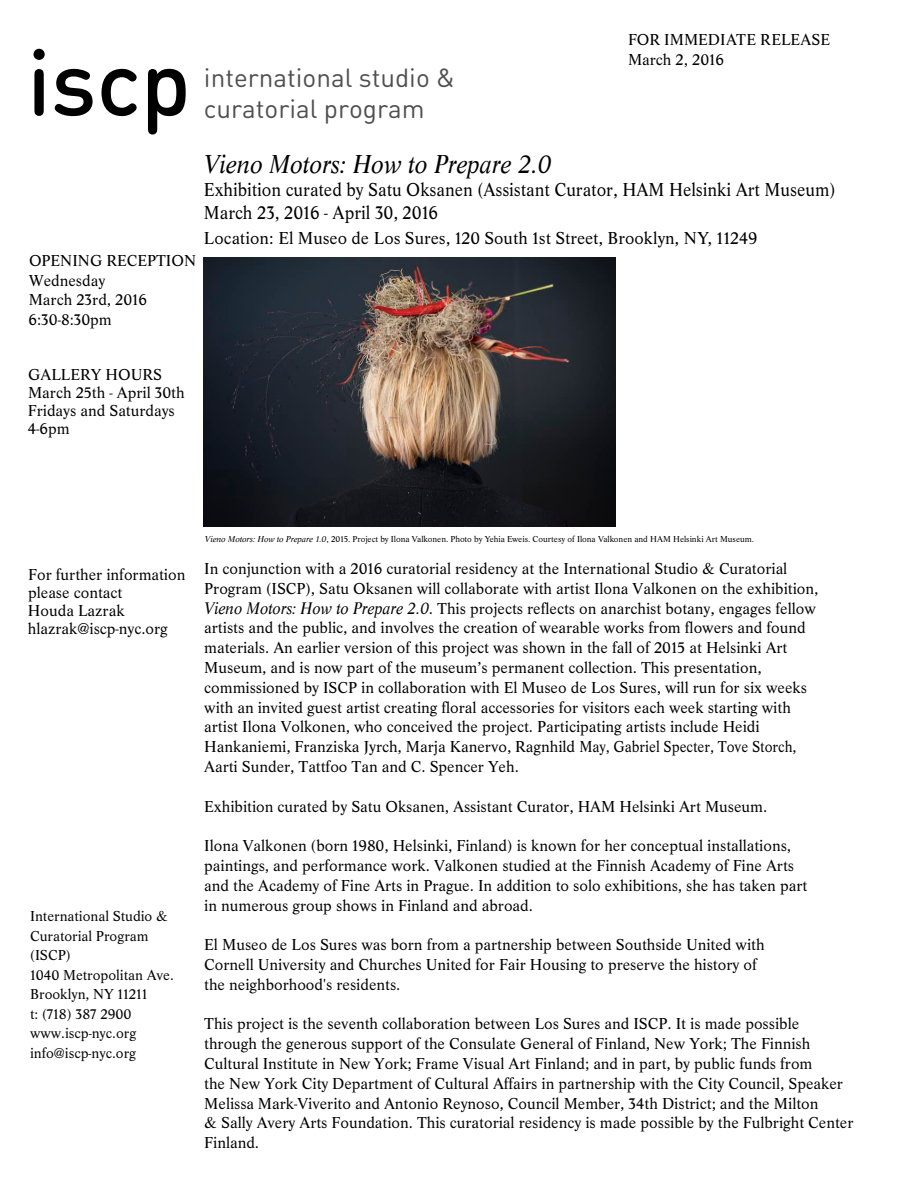
<style>
.page{position:relative;width:918px;height:1188px;background:#fff}
.page>*{position:absolute;margin:0;border:0;box-sizing:border-box;transform-origin:0 0}
.t1{font:500 91.05px "DIN Round OT";color:#000}
.t2{font:italic 27px "Life";color:#000;scale:.95 1}
.t3{font:25.95px/31.2px "DIN Round OT";color:#505050}
.t4{font:19.5px/23.4px "Life T Regu Ro 1";color:#000;scale:.95 1}
.t5{font:18px "Life T Regu Ro 1";color:#000}
.t6{font:16.5px/19.8px "Life T Regu Ro 1";color:#000}
.t7{font:15px/19.5px "Life T Regu Ro 1";color:#030303}
.t8{font:9px "Life T Regu Ro 1";color:#000}
.s1{font-family:"Life";font-style:italic}
.s2{font-family:"Life";font-style:italic;font-size:17.4px}
</style>
<div class="page">
<img style="left:204px;top:257px;width:411px;height:269px">
<h1 class="t1" style="left:27px;top:25px;width:165px">iscp</h1>
<p class="t6" style="left:29px;top:251px;width:169px">OPENING RECEPTION<br>Wednesday<br>March 23rd, 2016<br>6:30-8:30pm</p>
<h3 class="t3" style="left:204px;top:62px;width:253px">international studio &amp; curatorial program</h3>
<p class="t6" style="left:628px;top:30px;width:204px">FOR IMMEDIATE RELEASE<br>March 2, 2016</p>
<h2 class="t2" style="left:204px;top:148px;width:367px">Vieno Motors: How to Prepare 2.0</h2>
<p class="t4" style="left:204px;top:178px;width:666px">Exhibition curated by Satu Oksanen (Assistant Curator, HAM Helsinki Art Museum)<br>March 23, 2016 - April 30, 2016</p>
<p class="t5" style="left:204px;top:227px;width:555px">Location: El Museo de Los Sures, 120 South 1st Street, Brooklyn, NY, 11249</p>
<p class="t6" style="left:28px;top:366px;width:158px;line-height:18px">GALLERY HOURS<br>March 25th - April 30th<br>Fridays and Saturdays<br>4-6pm</p>
<p class="t6" style="left:28px;top:565px;width:159px;line-height:18px">For further information please contact<br>Houda Lazrak hlazrak@iscp-nyc.org</p>
<p class="t7" style="left:30px;top:906px;width:145px">International Studio &amp;<br>Curatorial Program (ISCP)<br>1040 Metropolitan Ave.<br>Brooklyn, NY 11211<br>t: (718) 387 2900 www.iscp-nyc.org info@iscp-nyc.org</p>
<p class="t8" style="left:205px;top:534px;width:551px"><span class="s1">Vieno Motors: How to Prepare 1.0</span>, 2015. Project by Ilona Valkonen. Photo by Yehia Eweis. Courtesy of Ilona Valkonen and HAM Helsinki Art Museum.</p>
<p class="t6" style="left:204px;top:559px;width:616px">In conjunction with a 2016 curatorial residency at the International Studio &amp; Curatorial Program (ISCP), Satu Oksanen will collaborate with artist Ilona Valkonen on the exhibition, <span class="s2">Vieno Motors: How to Prepare 2.0</span>. This projects reflects on anarchist botany, engages fellow artists and the public, and involves the creation of wearable works from flowers and found materials. An earlier version of this project was shown in the fall of 2015 at Helsinki Art Museum, and is now part of the museum’s permanent collection. This presentation, commissioned by ISCP in collaboration with El Museo de Los Sures, will run for six weeks with an invited guest artist creating floral accessories for visitors each week starting with artist Ilona Volkonen, who conceived the project. Participating artists include Heidi Hankaniemi, Franziska Jyrch, Marja Kanervo, Ragnhild May, Gabriel Specter, Tove Storch, Aarti Sunder, Tattfoo Tan and C. Spencer Yeh.</p>
<p class="t6" style="left:204px;top:796px;width:564px">Exhibition curated by Satu Oksanen, Assistant Curator, HAM Helsinki Art Museum.</p>
<p class="t6" style="left:204px;top:836px;width:605px">Ilona Valkonen (born 1980, Helsinki, Finland) is known for her conceptual installations, paintings, and performance work. Valkonen studied at the Finnish Academy of Fine Arts and the Academy of Fine Arts in Prague. In addition to solo exhibitions, she has taken part in numerous group shows in Finland and abroad.</p>
<p class="t6" style="left:204px;top:935px;width:562px">El Museo de Los Sures was born from a partnership between Southside United with<br>Cornell University and Churches United for Fair Housing to preserve the history of the neighborhood's residents.</p>
<p class="t6" style="left:204px;top:1014px;width:651px">This project is the seventh collaboration between Los Sures and ISCP. It is made possible through the generous support of the Consulate General of Finland, New York; The Finnish Cultural Institute in New York; Frame Visual Art Finland; and in part, by public funds from<br>the New York City Department of Cultural Affairs in partnership with the City Council, Speaker Melissa Mark-Viverito and Antonio Reynoso, Council Member, 34th District; and the Milton<br>&amp; Sally Avery Arts Foundation. This curatorial residency is made possible by the Fulbright Center Finland.</p>
</div>
